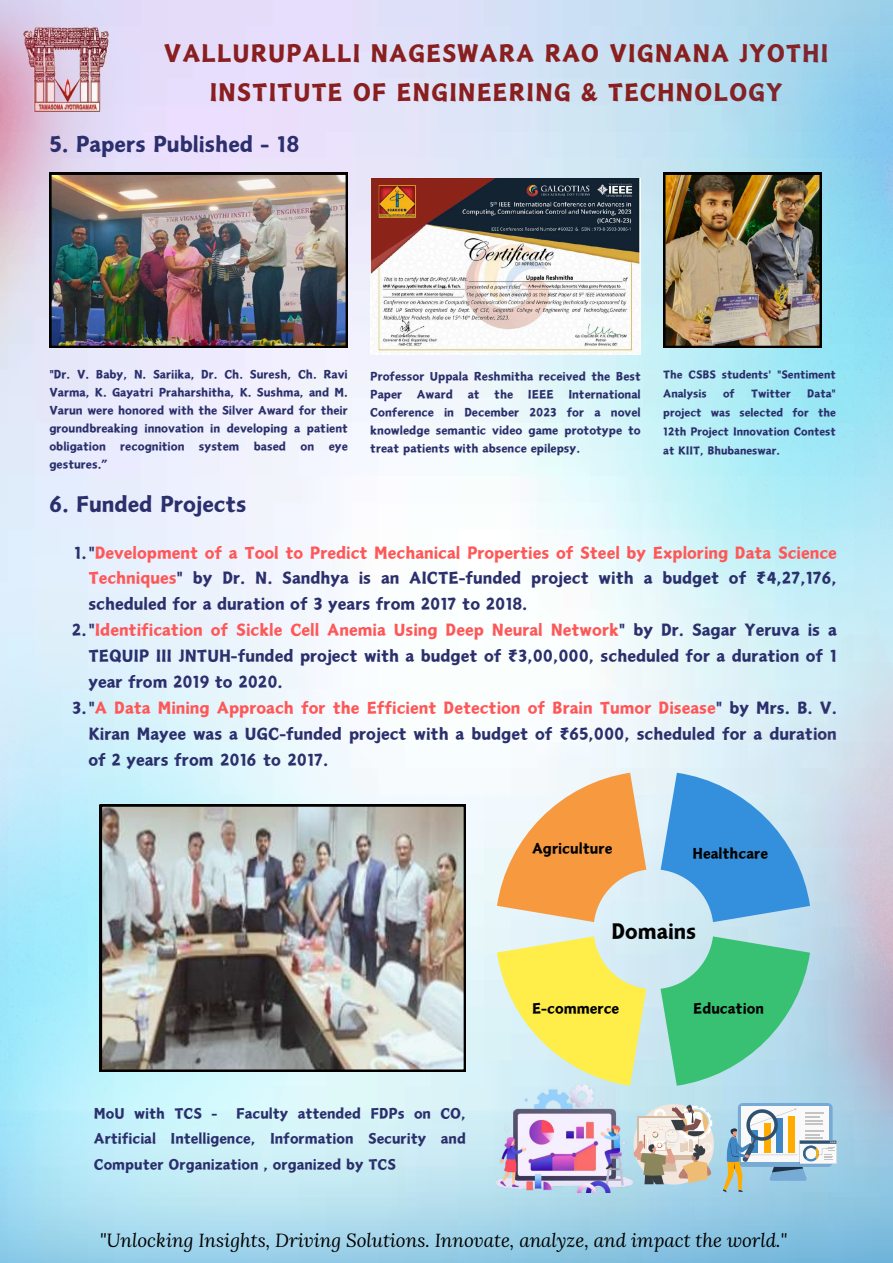
<style>
.page{position:relative;width:893px;height:1263px;background:#fff}
.page>*{position:absolute;margin:0;border:0;box-sizing:border-box;transform-origin:0 0}
.t1{font:27.75px/38.8px "Canva Mountains And Seas";letter-spacing:.03em;color:#891f1f;text-align:center}
.t2{font:24.83px "Canva Mountains And Seas";color:#2b2f6c}
.t3{font:24.22px "Canva Mountains And Seas";color:#020202}
.t4{font:18.83px "Canva Mountains And Seas";color:#2b2f6c}
.t5{font:18.83px "Canva Mountains And Seas";color:#ff5757}
.t6{font:italic 18.83px "Lora";color:#000}
.t7{font:16.73px "Canva Mountains And Seas";color:#020202}
.t8{font:16.5px/25.2px "Canva Mountains And Seas";color:#2b2f6c;text-align:justify}
.t9{font:13.35px/18px "Canva Mountains And Seas";color:#2b2f6c;text-align:justify}
.t10{font:12.6px/19.1px "Canva Mountains And Seas";color:#2b2f6c}
.s1{color:#2b2f6c}
.s2{color:#ff5757}
</style>
<div class="page">
<img style="left:0;top:0;width:575px;height:1110px">
<img style="left:0;top:458px;width:442px;height:652px">
<img style="left:522px;top:0;width:371px;height:773px">
<img style="left:575px;top:595px;width:318px;height:643px">
<img style="left:0;top:0;width:226px;height:407px">
<img style="left:49px;top:173px;width:298px;height:175px">
<img style="left:663px;top:173px;width:158px;height:175px">
<img style="left:100px;top:804px;width:365px;height:268px">
<img style="left:370px;top:179px;width:271px;height:175px">
<img style="left:497px;top:1086px;width:135px;height:107px">
<svg style="left:632px;top:1104px;width:81px;height:80px"></svg>
<div style="left:738px;top:1103px;width:94px;height:64px;background:#77abd5;border-radius:5px"></div>
<div style="left:741px;top:1106px;width:88px;height:56px;background:#f9f9f9"></div>
<svg style="left:723px;top:1108px;width:113px;height:84px"></svg>
<svg style="left:497px;top:773px;width:149px;height:149px"></svg>
<svg style="left:660px;top:773px;width:150px;height:149px"></svg>
<svg style="left:660px;top:936px;width:150px;height:150px"></svg>
<svg style="left:497px;top:936px;width:149px;height:150px"></svg>
<h1 class="t1" style="left:164px;top:33px;width:666px">VALLURUPALLI NAGESWARA RAO VIGNANA JYOTHI<br>INSTITUTE OF ENGINEERING &amp; TECHNOLOGY</h1>
<h2 class="t2" style="left:49px;top:131px;width:251px">5. Papers Published - 18</h2>
<p class="t9" style="left:49px;top:365px;width:300px">"Dr. V. Baby, N. Sariika, Dr. Ch. Suresh, Ch. Ravi Varma, K. Gayatri Praharshitha, K. Sushma, and M.<br>Varun were honored with the Silver Award for their groundbreaking innovation in developing a patient obligation recognition system based on eye gestures.”</p>
<h2 class="t2" style="left:49px;top:491px;width:199px">6. Funded Projects</h2>
<p class="t9" style="left:370px;top:367px;width:272px">Professor Uppala Reshmitha received the Best Paper Award at the IEEE International Conference in December 2023 for a novel knowledge semantic video game prototype to treat patients with absence epilepsy.</p>
<p class="t10" style="left:663px;top:364px;width:174px">The CSBS students' "Sentiment<br>Analysis</p>
<p class="t10" style="left:723px;top:383px;width:13px">of</p>
<p class="t10" style="left:751px;top:383px;width:41px">Twitter</p>
<p class="t10" style="left:663px;top:383px;width:174px;text-align:justify;text-indent:144px">Data" project was selected for the 12th Project Innovation Contest at KIIT, Bhubaneswar.</p>
<h3 class="t5" style="left:74px;top:542px;width:764px"><span class="s1">1."</span>Development of a Tool to Predict Mechanical Properties of Steel by Exploring Data Science</h3>
<h3 class="t4" style="left:88px;top:568px;width:750px"><span class="s2">Techniques</span>" by Dr. N. Sandhya is an AICTE-funded project with a budget of ₹4,27,176,</h3>
<h3 class="t4" style="left:88px;top:594px;width:440px">scheduled for a duration of 3 years from 2017 to 2018.</h3>
<h3 class="t5" style="left:72px;top:620px;width:766px"><span class="s1">2."</span>Identification of Sickle Cell Anemia Using Deep Neural Network<span class="s1">" by Dr. Sagar Yeruva is a</span></h3>
<h3 class="t4" style="left:88px;top:646px;width:750px">TEQUIP III JNTUH-funded project with a budget of ₹3,00,000, scheduled for a duration of 1</h3>
<h3 class="t4" style="left:88px;top:672px;width:196px">year from 2019 to 2020.</h3>
<h3 class="t5" style="left:72px;top:698px;width:766px"><span class="s1">3."</span>A Data Mining Approach for the Efficient Detection of Brain Tumor Disease<span class="s1">" by Mrs. B. V.</span></h3>
<h3 class="t4" style="left:88px;top:724px;width:750px">Kiran Mayee was a UGC-funded project with a budget of ₹65,000, scheduled for a duration</h3>
<h3 class="t4" style="left:88px;top:749px;width:241px">of 2 years from 2016 to 2017.</h3>
<p class="t7" style="left:532px;top:840px;width:82px">Agriculture</p>
<p class="t7" style="left:692px;top:845px;width:77px">Healthcare</p>
<h3 class="t3" style="left:611px;top:918px;width:86px">Domains</h3>
<p class="t8" style="left:94px;top:1100px;width:373px">MoU with TCS - Faculty attended FDPs on CO, Artificial Intelligence, Information Security and Computer Organization , organized by TCS</p>
<p class="t7" style="left:532px;top:1000px;width:89px">E-commerce</p>
<p class="t7" style="left:693px;top:1000px;width:72px">Education</p>
<h3 class="t6" style="left:100px;top:1228px;width:689px">"Unlocking Insights, Driving Solutions. Innovate, analyze, and impact the world."</h3>
</div>
